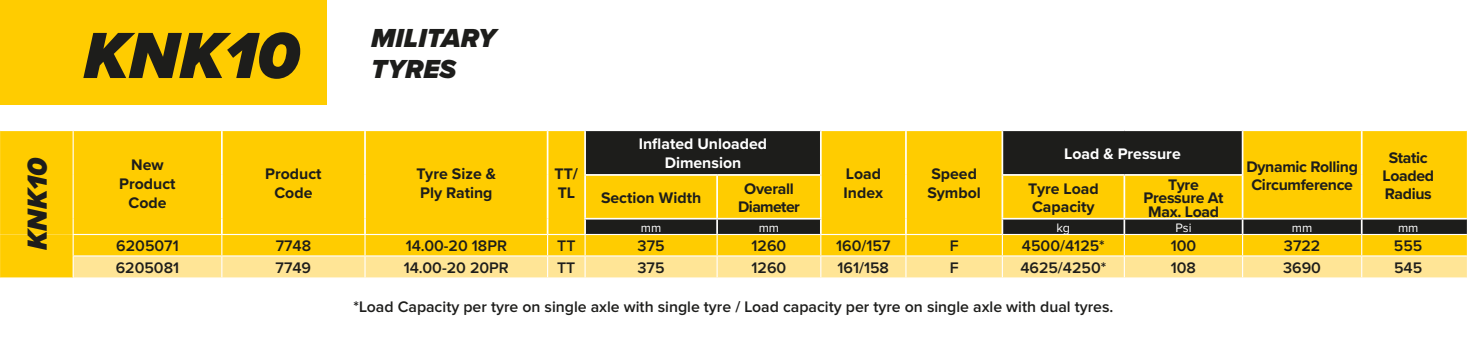
<style>
.page{position:relative;width:1467px;height:345px;background:#fff}
.page>*{position:absolute;margin:0;border:0;box-sizing:border-box;transform-origin:0 0}
.t1{font:italic 900 67.5px "Proxima Nova";color:#1d1d1b}
.t2{font:italic 900 28.57px "Proxima Nova";color:#1d1d1b}
.t3{font:italic 900 27px "Proxima Nova";color:#1d1d1b}
.t4{font:600 15.75px "Proxima Nova";color:#1d1d1b}
.t5{font:700 15.75px/18.9px "Proxima Nova";letter-spacing:-.015em;color:#1d1d1b;text-align:center}
.t6{font:700 15.75px/18.9px "Proxima Nova";color:#fff;text-align:center}
.t7{font:700 15.75px "Proxima Nova";letter-spacing:-.04em;color:#1d1d1b}
.t8{font:12.6px "Proxima Nova";color:#fff}
</style>
<div class="page">
<div style="left:0;top:0;width:327px;height:104px;background:#fc0"></div>
<div style="left:0;top:131px;width:584px;height:103px;background:#fc0"></div>
<svg style="left:586px;top:131px;width:881px;height:103px;background:#b1900c"></svg>
<div style="left:0;top:234px;width:1467px;height:43px;background:#fc0"></div>
<div style="left:74px;top:256px;width:1393px;height:21px;background:#ffe596"></div>
<hr style="left:364px;top:235px;width:2px;height:20px;background:#fff">
<hr style="left:364px;top:256px;width:2px;height:21px;background:#fff">
<hr style="left:221px;top:131px;width:2px;height:44px;background:#fff">
<hr style="left:364px;top:131px;width:2px;height:44px;background:#fff">
<hr style="left:547px;top:131px;width:1px;height:44px;background:#fff">
<hr style="left:221px;top:175px;width:2px;height:43px;background:#fff">
<hr style="left:364px;top:175px;width:2px;height:43px;background:#fff">
<hr style="left:547px;top:175px;width:1px;height:43px;background:#fff">
<svg style="left:221px;top:218px;width:2px;height:59px"></svg>
<svg style="left:364px;top:218px;width:2px;height:16px"></svg>
<svg style="left:547px;top:218px;width:1px;height:59px"></svg>
<hr style="left:820px;top:131px;width:2px;height:43px;background:#fff">
<hr style="left:905px;top:131px;width:2px;height:44px;background:#fff">
<hr style="left:905px;top:175px;width:2px;height:43px;background:#fff">
<svg style="left:905px;top:218px;width:2px;height:59px"></svg>
<hr style="left:1001px;top:131px;width:2px;height:43px;background:#fff">
<hr style="left:1242px;top:131px;width:1px;height:43px;background:#fff">
<hr style="left:1361px;top:131px;width:2px;height:44px;background:#fff">
<hr style="left:1361px;top:175px;width:2px;height:42px;background:#fff">
<hr style="left:584px;top:174px;width:133px;height:1px;background:#fff">
<hr style="left:717px;top:174px;width:105px;height:1px;background:#fff">
<hr style="left:716px;top:175px;width:2px;height:42px;background:#fff">
<hr style="left:820px;top:175px;width:2px;height:42px;background:#fff">
<hr style="left:1001px;top:174px;width:123px;height:1px;background:#fff">
<hr style="left:1001px;top:175px;width:2px;height:42px;background:#fff">
<hr style="left:1124px;top:174px;width:119px;height:1px;background:#fff">
<hr style="left:1123px;top:175px;width:2px;height:42px;background:#fff">
<hr style="left:1242px;top:175px;width:1px;height:42px;background:#fff">
<hr style="left:584px;top:217px;width:133px;height:2px;background:#fff">
<svg style="left:584px;top:219px;width:2px;height:58px"></svg>
<hr style="left:717px;top:217px;width:105px;height:2px;background:#fff">
<svg style="left:716px;top:219px;width:2px;height:58px"></svg>
<svg style="left:820px;top:219px;width:2px;height:58px"></svg>
<hr style="left:1001px;top:217px;width:123px;height:2px;background:#fff">
<svg style="left:1001px;top:219px;width:2px;height:58px"></svg>
<hr style="left:1124px;top:217px;width:119px;height:2px;background:#fff">
<svg style="left:1123px;top:219px;width:2px;height:58px"></svg>
<hr style="left:1243px;top:217px;width:119px;height:2px;background:#fff">
<svg style="left:1242px;top:219px;width:1px;height:58px"></svg>
<hr style="left:1362px;top:217px;width:105px;height:2px;background:#fff">
<svg style="left:1361px;top:219px;width:2px;height:58px"></svg>
<hr style="left:73px;top:131px;width:1px;height:44px;background:#fff">
<hr style="left:73px;top:175px;width:1px;height:43px;background:#fff">
<svg style="left:73px;top:218px;width:1px;height:59px"></svg>
<hr style="left:222px;top:234px;width:143px;height:1px;background:#fff">
<hr style="left:365px;top:234px;width:183px;height:1px;background:#fff">
<hr style="left:548px;top:234px;width:37px;height:1px;background:#fff">
<hr style="left:585px;top:234px;width:132px;height:1px;background:#fff">
<hr style="left:717px;top:234px;width:104px;height:1px;background:#fff">
<hr style="left:821px;top:234px;width:85px;height:1px;background:#fff">
<hr style="left:906px;top:234px;width:96px;height:1px;background:#fff">
<hr style="left:1002px;top:234px;width:122px;height:1px;background:#fff">
<hr style="left:1124px;top:234px;width:119px;height:1px;background:#fff">
<hr style="left:1243px;top:234px;width:119px;height:1px;background:#fff">
<hr style="left:1362px;top:234px;width:105px;height:1px;background:#fff">
<hr style="left:222px;top:255px;width:143px;height:1px;background:#fff">
<hr style="left:365px;top:255px;width:183px;height:1px;background:#fff">
<hr style="left:548px;top:255px;width:37px;height:1px;background:#fff">
<hr style="left:585px;top:255px;width:132px;height:1px;background:#fff">
<hr style="left:717px;top:255px;width:104px;height:1px;background:#fff">
<hr style="left:821px;top:255px;width:85px;height:1px;background:#fff">
<hr style="left:906px;top:255px;width:96px;height:1px;background:#fff">
<hr style="left:1002px;top:255px;width:122px;height:1px;background:#fff">
<hr style="left:1124px;top:255px;width:119px;height:1px;background:#fff">
<hr style="left:1243px;top:255px;width:119px;height:1px;background:#fff">
<hr style="left:1362px;top:255px;width:105px;height:1px;background:#fff">
<hr style="left:73px;top:234px;width:149px;height:1px;background:#fff">
<hr style="left:73px;top:255px;width:149px;height:1px;background:#fff">
<h2 class="t2" style="left:16px;top:249px;width:93px;rotate:-90deg">KNK10</h2>
<h1 class="t1" style="left:83px;top:5px;width:218px">KNK10</h1>
<h3 class="t3" style="left:371px;top:17px;width:126px">MILITARY</h3>
<h3 class="t3" style="left:371px;top:49px;width:86px">TYRES</h3>
<p class="t5" style="left:119px;top:154px;width:58px">New<br>Product<br>Code</p>
<p class="t5" style="left:265px;top:164px;width:58px">Product<br>Code</p>
<p class="t5" style="left:417px;top:164px;width:81px;text-align:left">Tyre Size &amp;<br>Ply Rating</p>
<p class="t5" style="left:555px;top:164px;width:25px;text-align:left">TT/<br>TL</p>
<p class="t6" style="left:639px;top:134px;width:130px">Inflated Unloaded<br>Dimension</p>
<p class="t6" style="left:1064px;top:144px;width:118px">Load &amp; Pressure</p>
<p class="t5" style="left:1246px;top:157px;width:113px;line-height:18px">Dynamic Rolling<br>Circumference</p>
<p class="t5" style="left:1383px;top:148px;width:53px;line-height:18px">Static<br>Loaded</p>
<p class="t5" style="left:844px;top:164px;width:41px;text-align:left">Load<br>Index</p>
<p class="t5" style="left:927px;top:164px;width:55px;text-align:left">Speed<br>Symbol</p>
<p class="t5" style="left:1028px;top:179px;width:72px;line-height:18px;text-align:left">Tyre Load<br>Capacity</p>
<p class="t5" style="left:1144px;top:177px;width:81px;line-height:13.5px">Tyre<br>Pressure At<br>Max. Load</p>
<p class="t5" style="left:744px;top:179px;width:51px">Overall</p>
<p class="t5" style="left:1385px;top:183px;width:48px">Radius</p>
<p class="t7" style="left:738px;top:195px;width:63px">Diameter</p>
<p class="t5" style="left:601px;top:188px;width:102px">Section Width</p>
<p class="t8" style="left:641px;top:218px;width:22px">mm</p>
<p class="t8" style="left:759px;top:218px;width:22px">mm</p>
<p class="t8" style="left:1056px;top:218px;width:15px">kg</p>
<p class="t8" style="left:1175px;top:218px;width:18px">Psi</p>
<p class="t8" style="left:1292px;top:218px;width:22px">mm</p>
<p class="t8" style="left:1398px;top:218px;width:22px">mm</p>
<p class="t4" style="left:116px;top:239px;width:64px">6205071</p>
<p class="t4" style="left:276px;top:239px;width:37px">7748</p>
<p class="t4" style="left:406px;top:239px;width:103px">14.00-20 18PR</p>
<p class="t4" style="left:557px;top:239px;width:20px">TT</p>
<p class="t4" style="left:638px;top:239px;width:29px">375</p>
<p class="t4" style="left:752px;top:239px;width:36px">1260</p>
<p class="t4" style="left:836px;top:239px;width:56px">160/157</p>
<p class="t4" style="left:950px;top:239px;width:10px">F</p>
<p class="t4" style="left:1022px;top:239px;width:84px">4500/4125*</p>
<p class="t4" style="left:1171px;top:239px;width:27px">100</p>
<p class="t4" style="left:1284px;top:239px;width:38px">3722</p>
<p class="t4" style="left:1394px;top:239px;width:30px">555</p>
<p class="t4" style="left:116px;top:260px;width:65px">6205081</p>
<p class="t4" style="left:276px;top:260px;width:37px">7749</p>
<p class="t4" style="left:404px;top:260px;width:107px">14.00-20 20PR</p>
<p class="t4" style="left:557px;top:260px;width:20px">TT</p>
<p class="t4" style="left:638px;top:260px;width:29px">375</p>
<p class="t4" style="left:752px;top:260px;width:36px">1260</p>
<p class="t4" style="left:838px;top:260px;width:53px">161/158</p>
<p class="t4" style="left:950px;top:260px;width:10px">F</p>
<p class="t4" style="left:1020px;top:260px;width:87px">4625/4250*</p>
<p class="t4" style="left:1171px;top:260px;width:27px">108</p>
<p class="t4" style="left:1283px;top:260px;width:39px">3690</p>
<p class="t4" style="left:1394px;top:260px;width:30px">545</p>
<p class="t4" style="left:354px;top:299px;width:761px">*Load Capacity per tyre on single axle with single tyre / Load capacity per tyre on single axle with dual tyres.</p>
</div>
